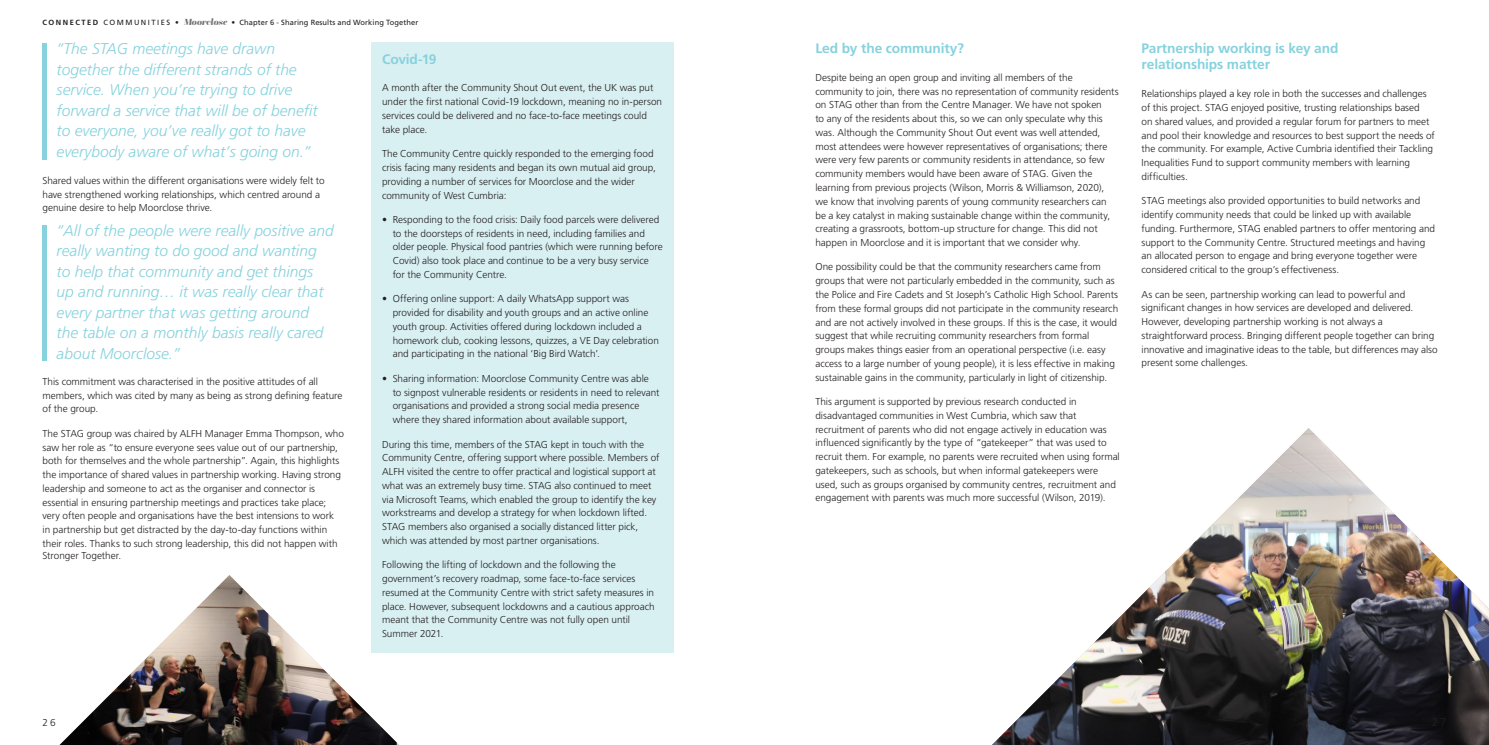
<style>
.page{position:relative;width:1489px;height:745px;background:#fff}
.page>*{position:absolute;margin:0;border:0;box-sizing:border-box;transform-origin:0 0}
.t1{font:italic 300 15.5px/20.5px "Frutiger LT Pro";color:#86d2dd}
.Body_Text{font:700 13.75px/16.5px "Frutiger LT Pro";letter-spacing:-.01em;color:#86d2dd}
.Body_Text-2{font:300 10px/13.8px "Frutiger LT Pro";letter-spacing:-.005em;color:#231f20}
.t2{font:7.5px "Frutiger LT Pro";letter-spacing:.01em;color:#231f20}
.s1{font-weight:700}
.s2{font-family:"Questa Grande";font-weight:900;font-style:italic;font-size:9.25px;color:#6f7073}
</style>
<div class="page">
<img style="left:60px;top:575px;width:337px;height:169px">
<hr style="left:43px;top:43px;width:4px;height:116px;background:#86d2dd">
<hr style="left:43px;top:225px;width:4px;height:135px;background:#86d2dd">
<div style="left:371px;top:43px;width:302px;height:610px;background:#d9f0f3"></div>
<img style="left:993px;top:428px;width:495px;height:316px">
<p class="t2" style="left:43px;top:18px;width:377px"><span class="s1">C O N N E C T E D</span> C O M M U N I T I E S • <span class="s2">Moorclose</span> • Chapter 6 - Sharing Results and Working Together</p>
<p class="t1" style="left:57px;top:39px;width:262px">“The STAG meetings have drawn together the different strands of the service. When you’re trying to drive forward a service that will be of benefit to everyone, you’ve really got to have everybody aware of what’s going on.”</p>
<p class="Body_Text-2" style="left:43px;top:173px;width:284px">Shared values within the different organisations were widely felt to have strengthened working relationships, which centred around a genuine desire to help Moorclose thrive.</p>
<p class="t1" style="left:57px;top:220px;width:278px">“All of the people were really positive and really wanting to do good and wanting to help that community and get things up and running… it was really clear that every partner that was getting around the table on a monthly basis really cared about Moorclose.”</p>
<p class="Body_Text-2" style="left:43px;top:374px;width:301px">This commitment was characterised in the positive attitudes of all members, which was cited by many as being as strong defining feature of the group.</p>
<p class="Body_Text-2" style="left:43px;top:426px;width:303px">The STAG group was chaired by ALFH Manager Emma Thompson, who saw her role as “to ensure everyone sees value out of our partnership, both for themselves and the whole partnership”. Again, this highlights the importance of shared values in partnership working. Having strong leadership and someone to act as the organiser and connector is essential in ensuring partnership meetings and practices take place; very often people and organisations have the best intensions to work in partnership but get distracted by the day-to-day functions within their roles. Thanks to such strong leadership, this did not happen with</p>
<p class="Body_Text-2" style="left:43px;top:548px;width:78px">Stronger Together.</p>
<p class="Body_Text-2" style="left:43px;top:715px;width:15px">26</p>
<p class="Body_Text" style="left:382px;top:50px;width:56px">Covid-19</p>
<p class="Body_Text-2" style="left:382px;top:81px;width:281px">A month after the Community Shout Out event, the UK was put under the first national Covid-19 lockdown, meaning no in-person services could be delivered and no face-to-face meetings could take place.</p>
<p class="Body_Text-2" style="left:382px;top:147px;width:275px">The Community Centre quickly responded to the emerging food crisis facing many residents and began its own mutual aid group, providing a number of services for Moorclose and the wider community of West Cumbria:</p>
<p class="Body_Text-2" style="left:393px;top:212px;width:271px;text-indent:-11px">• Responding to the food crisis: Daily food parcels were delivered to the doorsteps of residents in need, including families and older people. Physical food pantries (which were running before Covid) also took place and continue to be a very busy service for the Community Centre.</p>
<p class="Body_Text-2" style="left:393px;top:292px;width:268px;text-indent:-11px">• Offering online support: A daily WhatsApp support was provided for disability and youth groups and an active online youth group. Activities offered during lockdown included a homework club, cooking lessons, quizzes, a VE Day celebration and participating in the national ‘Big Bird Watch’.</p>
<p class="Body_Text-2" style="left:393px;top:371px;width:268px;text-indent:-11px">• Sharing information: Moorclose Community Centre was able to signpost vulnerable residents or residents in need to relevant organisations and provided a strong social media presence where they shared information about available support,</p>
<p class="Body_Text-2" style="left:382px;top:437px;width:279px">During this time, members of the STAG kept in touch with the Community Centre, offering support where possible. Members of ALFH visited the centre to offer practical and logistical support at what was an extremely busy time. STAG also continued to meet via Microsoft Teams, which enabled the group to identify the key workstreams and develop a strategy for when lockdown lifted.<br>STAG members also organised a socially distanced litter pick, which was attended by most partner organisations.</p>
<p class="Body_Text-2" style="left:382px;top:557px;width:274px">Following the lifting of lockdown and the following the government’s recovery roadmap, some face-to-face services resumed at the Community Centre with strict safety measures in place. However, subsequent lockdowns and a cautious approach meant that the Community Centre was not fully open until Summer 2021.</p>
<p class="Body_Text" style="left:815px;top:40px;width:150px">Led by the community?</p>
<p class="Body_Text-2" style="left:815px;top:70px;width:304px">Despite being an open group and inviting all members of the community to join, there was no representation of community residents on STAG other than from the Centre Manager. We have not spoken<br>to any of the residents about this, so we can only speculate why this was. Although the Community Shout Out event was well attended, most attendees were however representatives of organisations; there were very few parents or community residents in attendance, so few community members would have been aware of STAG. Given the learning from previous projects (Wilson, Morris &amp; Williamson, 2020), we know that involving parents of young community researchers can be a key catalyst in making sustainable change within the community, creating a grassroots, bottom-up structure for change. This did not happen in Moorclose and it is important that we consider why.</p>
<p class="Body_Text-2" style="left:815px;top:260px;width:304px">One possibility could be that the community researchers came from groups that were not particularly embedded in the community, such as the Police and Fire Cadets and St Joseph’s Catholic High School. Parents from these formal groups did not participate in the community research and are not actively involved in these groups. If this is the case, it would suggest that while recruiting community researchers from formal groups makes things easier from an operational perspective (i.e. easy access to a large number of young people), it is less effective in making sustainable gains in the community, particularly in light of citizenship.</p>
<p class="Body_Text-2" style="left:815px;top:394px;width:306px">This argument is supported by previous research conducted in disadvantaged communities in West Cumbria, which saw that recruitment of parents who did not engage actively in education was influenced significantly by the type of “gatekeeper” that was used to recruit them. For example, no parents were recruited when using formal gatekeepers, such as schools, but when informal gatekeepers were used, such as groups organised by community centres, recruitment and engagement with parents was much more successful (Wilson, 2019).</p>
<p class="Body_Text" style="left:1141px;top:40px;width:198px">Partnership working is key and relationships matter</p>
<p class="Body_Text-2" style="left:1141px;top:87px;width:295px">Relationships played a key role in both the successes and challenges of this project. STAG enjoyed positive, trusting relationships based<br>on shared values, and provided a regular forum for partners to meet and pool their knowledge and resources to best support the needs of the community. For example, Active Cumbria identified their Tackling Inequalities Fund to support community members with learning difficulties.</p>
<p class="Body_Text-2" style="left:1141px;top:194px;width:295px">STAG meetings also provided opportunities to build networks and identify community needs that could be linked up with available funding. Furthermore, STAG enabled partners to offer mentoring and support to the Community Centre. Structured meetings and having an allocated person to engage and bring everyone together were considered critical to the group’s effectiveness.</p>
<p class="Body_Text-2" style="left:1141px;top:287px;width:298px">As can be seen, partnership working can lead to powerful and significant changes in how services are developed and delivered.<br>However, developing partnership working is not always a straightforward process. Bringing different people together can bring innovative and imaginative ideas to the table, but differences may also present some challenges.</p>
</div>
